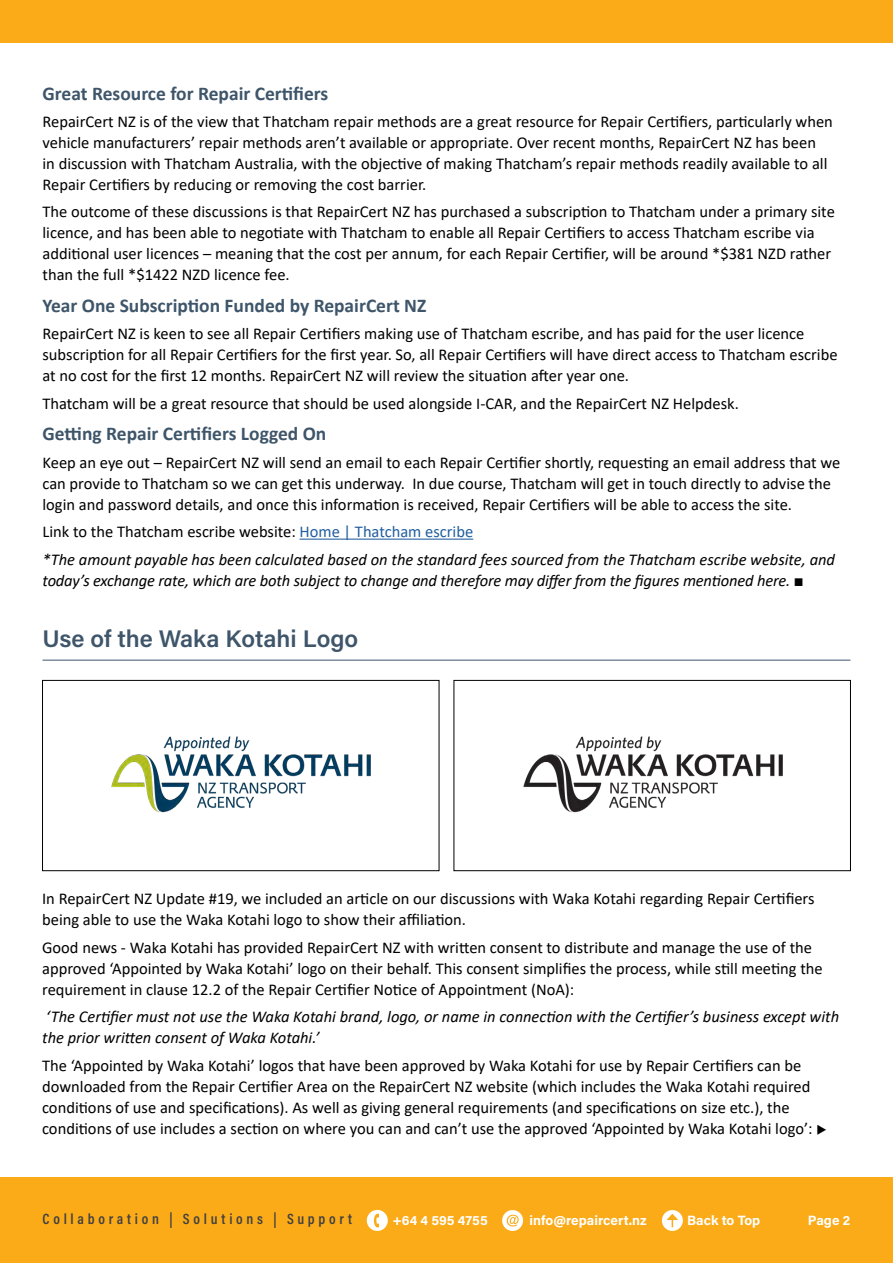
<style>
.page{position:relative;width:893px;height:1263px;background:#fff}
.page>*{position:absolute;margin:0;border:0;box-sizing:border-box;transform-origin:0 0}
.t1{font:600 24px "Acumin Pro";color:#3e556a}
.t2{font:700 19.5px "Calibri";color:#3e556a}
.t3{font:16.5px/21px "Calibri";color:#000}
.t4{font:italic 16.5px/27.3px "Calibri";color:#000}
.t5{font:600 15px "Acumin Pro Cond";letter-spacing:.25em;color:#414042}
.t6{font:700 13.5px "Acumin Pro";color:#fff}
.s1{font-style:normal}
.s2{font-style:normal;color:#215e9e}
</style>
<div class="page">
<div style="left:0;top:0;width:893px;height:43px;background:#fbab18"></div>
<div style="left:0;top:1178px;width:893px;height:85px;background:#fbab18"></div>
<div style="left:367px;top:1210px;width:21px;height:21px;background:#fff;border-radius:50%"></div>
<svg style="left:374px;top:1214px;width:5px;height:13px"></svg>
<div style="left:502px;top:1210px;width:21px;height:21px;background:#fff;border-radius:50%"></div>
<svg style="left:507px;top:1215px;width:12px;height:11px"></svg>
<div style="left:662px;top:1210px;width:21px;height:21px;background:#fff;border-radius:50%"></div>
<svg style="left:666px;top:1214px;width:12px;height:13px"></svg>
<hr style="left:300px;top:539px;width:173px;height:1px;background:#215e9e">
<hr style="left:43px;top:660px;width:807px;height:1px;background:#3e556a">
<div style="left:42px;top:680px;width:397px;height:191px;border:1px solid #000"></div>
<div style="left:454px;top:680px;width:397px;height:191px;border:1px solid #000"></div>
<img style="left:111px;top:736px;width:260px;height:77px">
<img style="left:523px;top:736px;width:260px;height:77px">
<p class="t2" style="left:43px;top:79px;width:287px">Great Resource for Repair Certifiers</p>
<p class="t3" style="left:43px;top:111px;width:792px">RepairCert NZ is of the view that Thatcham repair methods are a great resource for Repair Certifiers, particularly when vehicle manufacturers’ repair methods aren’t available or appropriate. Over recent months, RepairCert NZ has been<br>in discussion with Thatcham Australia, with the objective of making Thatcham’s repair methods readily available to all Repair Certifiers by reducing or removing the cost barrier.</p>
<p class="t3" style="left:43px;top:201px;width:794px">The outcome of these discussions is that RepairCert NZ has purchased a subscription to Thatcham under a primary site licence, and has been able to negotiate with Thatcham to enable all Repair Certifiers to access Thatcham escribe via additional user licences – meaning that the cost per annum, for each Repair Certifier, will be around *$381 NZD rather than the full *$1422 NZD licence fee.</p>
<p class="t2" style="left:43px;top:292px;width:385px">Year One Subscription Funded by RepairCert NZ</p>
<p class="t3" style="left:43px;top:323px;width:796px">RepairCert NZ is keen to see all Repair Certifiers making use of Thatcham escribe, and has paid for the user licence subscription for all Repair Certifiers for the first year. So, all Repair Certifiers will have direct access to Thatcham escribe at no cost for the first 12 months. RepairCert NZ will review the situation after year one.</p>
<p class="t3" style="left:43px;top:392px;width:698px">Thatcham will be a great resource that should be used alongside I-CAR, and the RepairCert NZ Helpdesk.</p>
<p class="t2" style="left:43px;top:420px;width:285px">Getting Repair Certifiers Logged On</p>
<p class="t3" style="left:43px;top:451px;width:799px">Keep an eye out – RepairCert NZ will send an email to each Repair Certifier shortly, requesting an email address that we can provide to Thatcham so we can get this underway. In due course, Thatcham will get in touch directly to advise the login and password details, and once this information is received, Repair Certifiers will be able to access the site.</p>
<p class="t4" style="left:43px;top:517px;width:794px"><span class="s1">Link to the Thatcham escribe website:</span> <span class="s2">Home | Thatcham escribe<br></span>*The amount payable has been calculated based on the standard fees sourced from the Thatcham escribe website, and</p>
<p class="t4" style="left:43px;top:566px;width:763px">today’s exchange rate, which are both subject to change and therefore may differ from the figures mentioned here. ■</p>
<h1 class="t1" style="left:43px;top:622px;width:317px">Use of the Waka Kotahi Logo</h1>
<p class="t3" style="left:42px;top:888px;width:774px">In RepairCert NZ Update #19, we included an article on our discussions with Waka Kotahi regarding Repair Certifiers being able to use the Waka Kotahi logo to show their affiliation.</p>
<p class="t3" style="left:42px;top:936px;width:782px">Good news - Waka Kotahi has provided RepairCert NZ with written consent to distribute and manage the use of the approved ‘Appointed by Waka Kotahi’ logo on their behalf. This consent simplifies the process, while still meeting the requirement in clause 12.2 of the Repair Certifier Notice of Appointment (NoA):</p>
<p class="t4" style="left:42px;top:1005px;width:799px;line-height:21px">‘The Certifier must not use the Waka Kotahi brand, logo, or name in connection with the Certifier’s business except with the prior written consent of Waka Kotahi.’</p>
<p class="t3" style="left:42px;top:1054px;width:786px">The ‘Appointed by Waka Kotahi’ logos that have been approved by Waka Kotahi for use by Repair Certifiers can be downloaded from the Repair Certifier Area on the RepairCert NZ website (which includes the Waka Kotahi required conditions of use and specifications). As well as giving general requirements (and specifications on size etc.), the conditions of use includes a section on where you can and can’t use the approved ‘Appointed by Waka Kotahi logo’: ◆</p>
<p class="t5" style="left:43px;top:1209px;width:311px">Collaboration | Solutions | Support</p>
<p class="t6" style="left:392px;top:1210px;width:97px">+64 4 595 4755</p>
<p class="t6" style="left:529px;top:1210px;width:119px">info@repaircert.nz</p>
<p class="t6" style="left:687px;top:1210px;width:75px">Back to Top</p>
<p class="t6" style="left:808px;top:1210px;width:44px">Page 2</p>
</div>
